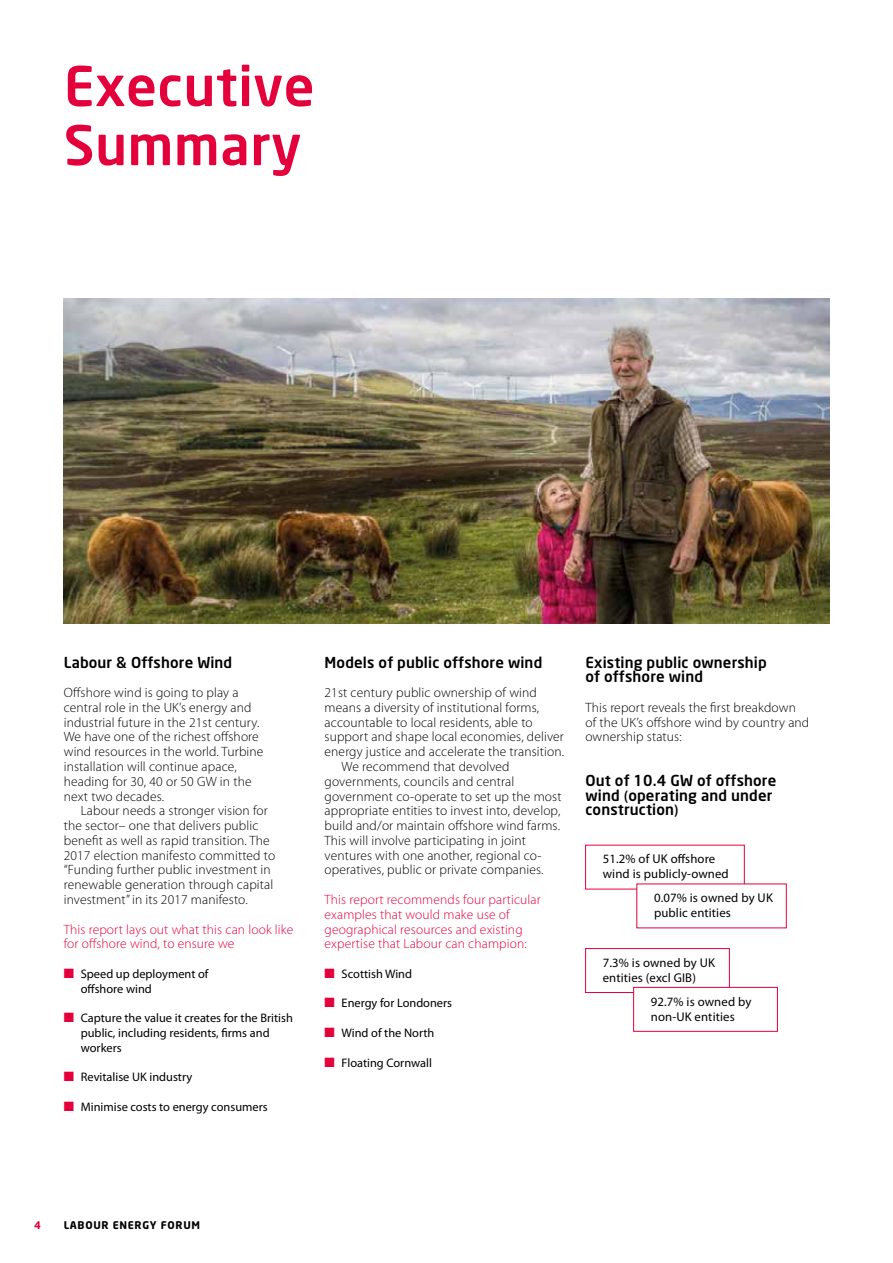
<style>
.page{position:relative;width:893px;height:1263px;background:#fff}
.page>*{position:absolute;margin:0;border:0;box-sizing:border-box;transform-origin:0 0}
.t1{font:500 54px/59.1px "Neo Sans";letter-spacing:.01em;color:#e4003b}
.t2{font:500 15px/14.9px "Neo Sans";letter-spacing:.01em;color:#000}
.t3{font:300 13.5px/14.7px "Myriad Pro";letter-spacing:.01em;color:#000}
.t4{font:300 13.5px/14.7px "Myriad Pro";letter-spacing:.01em;color:#e4003b}
.t5{font:12.75px/15px "Myriad Pro";letter-spacing:.01em;color:#000}
.t6{font:12.3px/14.9px "Myriad Pro";color:#000}
.t7{font:700 10.5px "Neo Sans";letter-spacing:.065em;color:#000}
.t8{font:700 10.5px "Neo Sans";color:#e4003b}
.s1{color:#e4003b}
.s2{font-family:"Myriad Pro";font-weight:600}
</style>
<div class="page">
<div style="left:585px;top:948px;width:145px;height:45px;border:1px solid #e4003b"></div>
<div style="left:634px;top:987px;width:143px;height:44px;background:#fff"></div>
<div style="left:633px;top:987px;width:145px;height:44px;border:1px solid #e4003b"></div>
<img style="left:64px;top:298px;width:765px;height:325px">
<h1 class="t1" style="left:64px;top:60px;width:252px">Executive<br>Summary</h1>
<p class="t2" style="left:64px;top:656px;width:170px">Labour &amp; Offshore Wind</p>
<p class="t3" style="left:64px;top:685px;width:201px">Offshore wind is going to play a central role in the UK’s energy and industrial future in the 21st century.<br>We have one of the richest offshore wind resources in the world. Turbine installation will continue apace, heading for 30, 40 or 50 GW in the next two decades.</p>
<p class="t3" style="left:64px;top:803px;width:213px;text-indent:17px">Labour needs a stronger vision for the sector– one that delivers public benefit as well as rapid transition. The 2017 election manifesto committed to “Funding further public investment in renewable generation through capital investment” in its 2017 manifesto.</p>
<p class="t4" style="left:64px;top:921px;width:231px">This report lays out what this can look like for offshore wind, to ensure we</p>
<p class="t6" style="left:81px;top:966px;width:129px;text-indent:-17px"><span class="s1">■</span> Speed up deployment of offshore wind</p>
<p class="t6" style="left:81px;top:1010px;width:214px;text-indent:-17px"><span class="s1">■</span> Capture the value it creates for the British public, including residents, firms and workers</p>
<p class="t6" style="left:64px;top:1069px;width:130px"><span class="s1">■</span> Revitalise UK industry</p>
<p class="t6" style="left:64px;top:1099px;width:205px"><span class="s1">■</span> Minimise costs to energy consumers</p>
<p class="t2" style="left:325px;top:656px;width:219px">Models of public offshore wind</p>
<p class="t3" style="left:325px;top:685px;width:214px">21st century public ownership of wind</p>
<p class="t3" style="left:325px;top:700px;width:216px">means a diversity of institutional forms,</p>
<p class="t3" style="left:325px;top:715px;width:210px">accountable to local residents, able to</p>
<p class="t3" style="left:325px;top:729px;width:241px">support and shape local economies, deliver</p>
<p class="t3" style="left:325px;top:744px;width:241px">energy justice and accelerate the transition.</p>
<p class="t3" style="left:342px;top:759px;width:169px">We recommend that devolved</p>
<p class="t3" style="left:325px;top:774px;width:191px">governments, councils and central</p>
<p class="t3" style="left:325px;top:788px;width:239px">government co-operate to set up the most</p>
<p class="t3" style="left:325px;top:803px;width:237px">appropriate entities to invest into, develop,</p>
<p class="t3" style="left:325px;top:818px;width:237px">build and/or maintain offshore wind farms.</p>
<p class="t3" style="left:325px;top:833px;width:203px">This will involve participating in joint</p>
<p class="t3" style="left:325px;top:848px;width:218px">ventures with one another, regional co-</p>
<p class="t3" style="left:325px;top:862px;width:221px">operatives, public or private companies.</p>
<p class="t4" style="left:325px;top:892px;width:218px">This report recommends four particular examples that would make use of geographical resources and existing expertise that Labour can champion:</p>
<p class="t6" style="left:325px;top:966px;width:89px"><span class="s1">■</span> Scottish Wind</p>
<p class="t6" style="left:325px;top:996px;width:129px"><span class="s1">■</span> Energy for Londoners</p>
<p class="t6" style="left:325px;top:1025px;width:111px"><span class="s1">■</span> Wind of the North</p>
<p class="t6" style="left:325px;top:1055px;width:109px"><span class="s1">■</span> Floating Cornwall</p>
<p class="t2" style="left:585px;top:656px;width:183px">Existing public ownership of offshore wind</p>
<p class="t3" style="left:585px;top:700px;width:225px">This report reveals the first breakdown of the UK’s offshore wind by country and ownership status:</p>
<p class="t2" style="left:585px;top:774px;width:192px">Out of 10.4 GW of offshore wind <span class="s2">(</span>operating and under construction<span class="s2">)</span></p>
<p class="t5" style="left:603px;top:851px;width:128px">51.2% of UK offshore wind is publicly-owned</p>
<p class="t5" style="left:654px;top:890px;width:120px">0.07% is owned by UK public entities</p>
<p class="t5" style="left:603px;top:955px;width:114px">7.3% is owned by UK entities (excl GIB)</p>
<p class="t5" style="left:651px;top:994px;width:102px">92.7% is owned by non-UK entities</p>
<p class="t8" style="left:34px;top:1221px;width:8px">4</p>
<p class="t7" style="left:64px;top:1221px;width:138px">LABOUR ENERGY FORUM</p>
</div>
